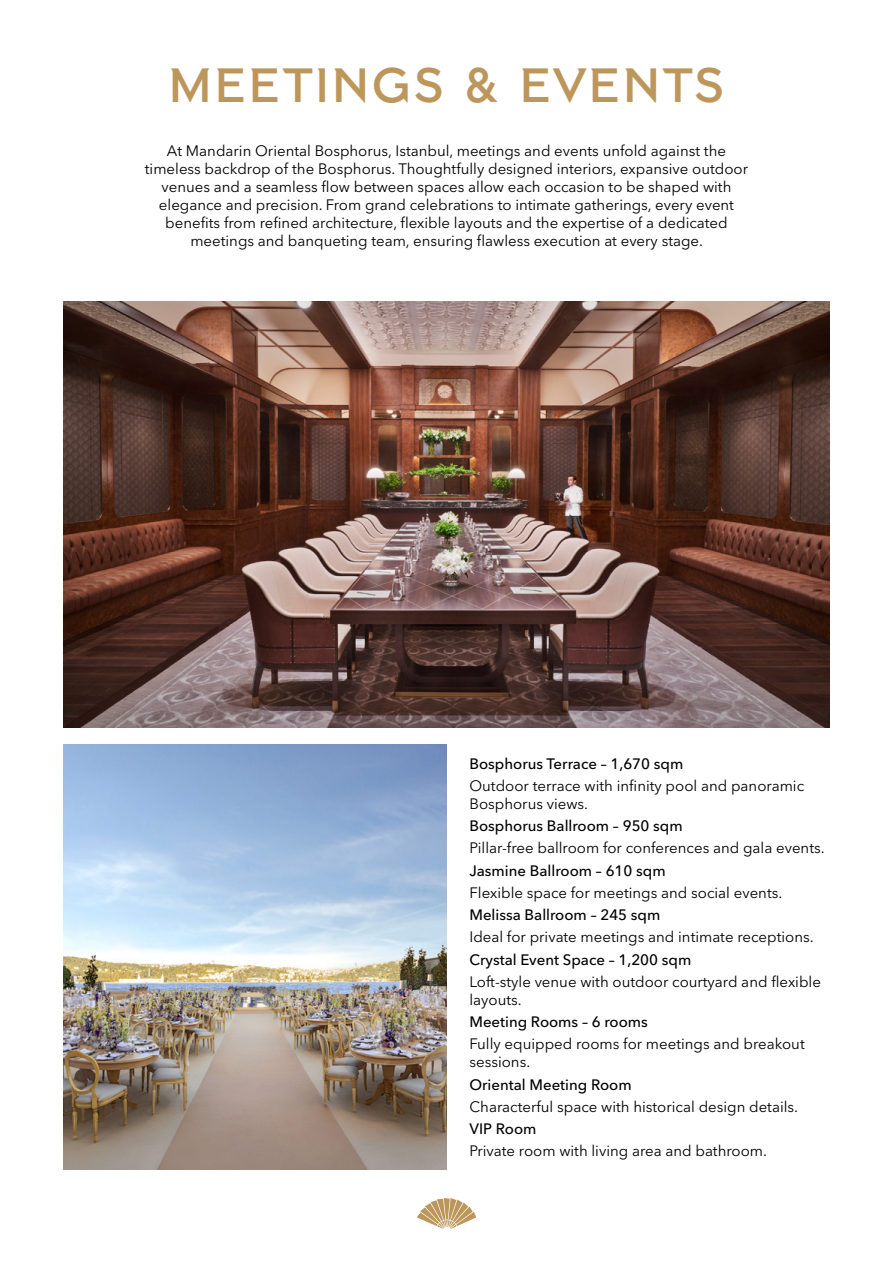
<style>
.page{position:relative;width:893px;height:1263px;background:#fff}
.page>*{position:absolute;margin:0;border:0;box-sizing:border-box;transform-origin:0 0}
.t1{font:48px "Mandarin Oriental Font Regular";letter-spacing:.02em;color:#bd965c}
.t2{font:15px/18px "Avenir Next LT Pro";color:#000}
.t3{font:500 15px "Avenir Next LT Pro";color:#000}
</style>
<div class="page">
<svg style="left:417px;top:1198px;width:59px;height:31px"></svg>
<img style="left:64px;top:744px;width:382px;height:425px">
<img style="left:64px;top:302px;width:765px;height:425px">
<h1 class="t1" style="left:168px;top:56px;width:559px">MEETINGS &amp; EVENTS</h1>
<p class="t2" style="left:145px;top:142px;width:605px;text-align:center">At Mandarin Oriental Bosphorus, Istanbul, meetings and events unfold against the timeless backdrop of the Bosphorus. Thoughtfully designed interiors, expansive outdoor venues and a seamless flow between spaces allow each occasion to be shaped with elegance and precision. From grand celebrations to intimate gatherings, every event benefits from refined architecture, flexible layouts and the expertise of a dedicated meetings and banqueting team, ensuring flawless execution at every stage.</p>
<p class="t3" style="left:469px;top:754px;width:215px">Bosphorus Terrace – 1,670 sqm</p>
<p class="t2" style="left:469px;top:777px;width:336px">Outdoor terrace with infinity pool and panoramic<br>Bosphorus views.</p>
<p class="t3" style="left:469px;top:817px;width:215px">Bosphorus Ballroom – 950 sqm</p>
<p class="t2" style="left:469px;top:839px;width:357px">Pillar-free ballroom for conferences and gala events.</p>
<p class="t3" style="left:469px;top:861px;width:198px">Jasmine Ballroom – 610 sqm</p>
<p class="t2" style="left:469px;top:884px;width:314px">Flexible space for meetings and social events.</p>
<p class="t3" style="left:469px;top:906px;width:192px">Melissa Ballroom – 245 sqm</p>
<p class="t2" style="left:469px;top:928px;width:346px">Ideal for private meetings and intimate receptions.</p>
<p class="t3" style="left:469px;top:950px;width:223px">Crystal Event Space – 1,200 sqm</p>
<p class="t2" style="left:469px;top:972px;width:353px">Loft-style venue with outdoor courtyard and flexible layouts.</p>
<p class="t3" style="left:469px;top:1013px;width:180px">Meeting Rooms – 6 rooms</p>
<p class="t2" style="left:469px;top:1035px;width:337px">Fully equipped rooms for meetings and breakout sessions.</p>
<p class="t3" style="left:469px;top:1075px;width:164px">Oriental Meeting Room</p>
<p class="t2" style="left:469px;top:1097px;width:330px">Characterful space with historical design details.</p>
<p class="t3" style="left:469px;top:1120px;width:69px">VIP Room</p>
<p class="t2" style="left:469px;top:1142px;width:299px">Private room with living area and bathroom.</p>
</div>
